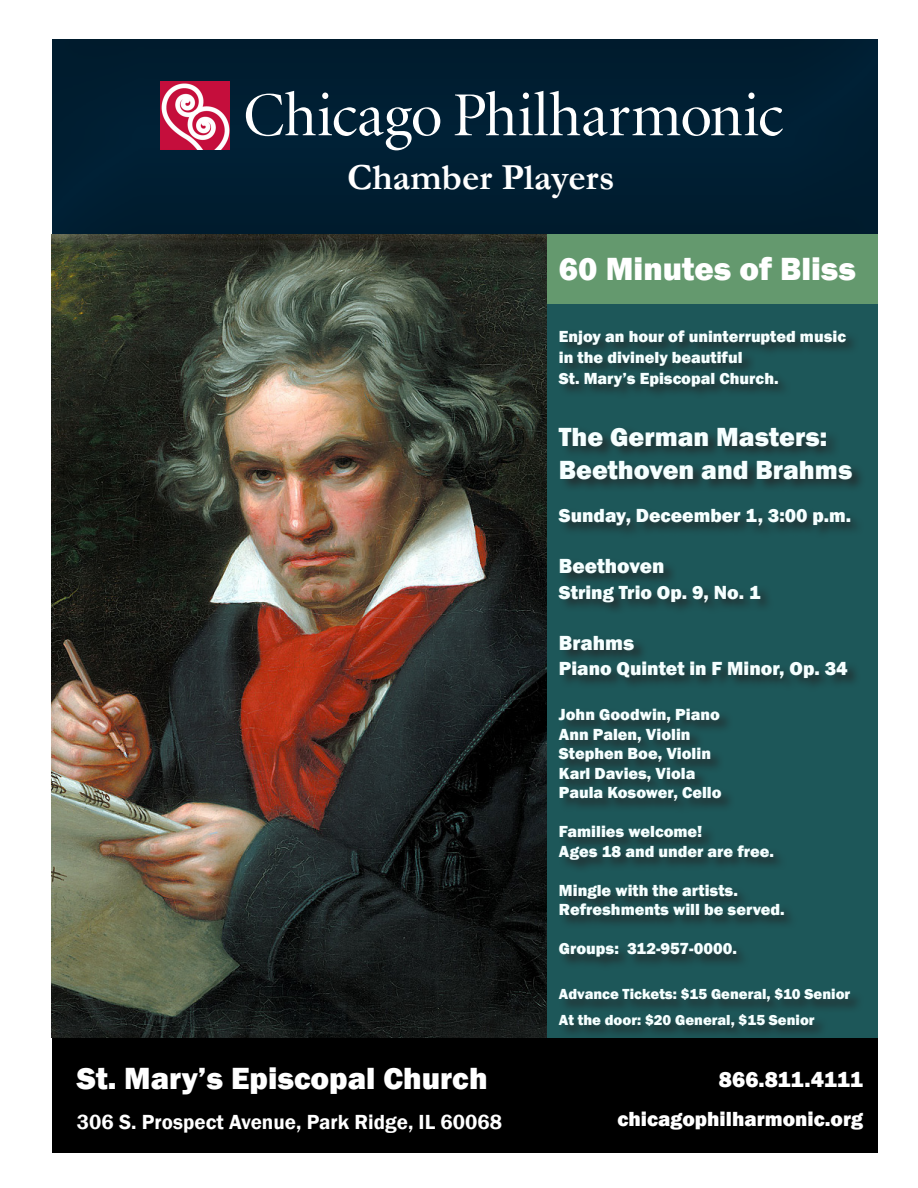
<style>
.page{position:relative;width:918px;height:1188px;background:#fff}
.page>*{position:absolute;margin:0;border:0;box-sizing:border-box;transform-origin:0 0}
.t1{font:700 37.05px "Garamond";color:#fff}
.t2{font:800 33px "Franklin Gothic";color:#fff}
.t3{font:800 31.5px "Franklin Gothic";color:#fff}
.t4{font:800 27px/33px "Franklin Gothic";color:#f6ffff}
.t5{font:800 22.5px "Franklin Gothic";letter-spacing:-.005em;color:#fff}
.t6{font:600 21px "Franklin Gothic";color:#fff}
.t7{font:800 21px "Franklin Gothic";color:#fff}
.t8{font:800 21px "Franklin Gothic";color:#f6ffff}
.t9{font:800 19.5px "Franklin Gothic";color:#f6ffff}
.t10{font:800 16.5px "Franklin Gothic";color:#f6ffff}
.t11{font:800 15px "Franklin Gothic";color:#f6ffff}
</style>
<div class="page">
<div style="left:547px;top:234px;width:331px;height:806px;background:#1d5759"></div>
<div style="left:52px;top:1038px;width:826px;height:115px;background:#000"></div>
<div style="left:50px;top:39px;width:829px;height:198px;background:#001e31"></div>
<svg style="left:246px;top:91px;width:194px;height:59px"></svg>
<svg style="left:455px;top:91px;width:328px;height:45px"></svg>
<img style="left:160px;top:81px;width:70px;height:69px">
<div style="left:547px;top:234px;width:331px;height:70px;background:#64996e"></div>
<div style="left:557px;top:329px;width:309px;height:712px;background:#231f20;opacity:.75"></div>
<img style="left:52px;top:234px;width:495px;height:804px">
<p class="t1" style="left:347px;top:152px;width:269px">Chamber Players</p>
<p class="t2" style="left:559px;top:248px;width:298px">60 Minutes of Bliss</p>
<p class="t10" style="left:559px;top:326px;width:289px">Enjoy an hour of uninterrupted music</p>
<p class="t10" style="left:559px;top:347px;width:185px">in the divinely beautiful</p>
<p class="t10" style="left:559px;top:368px;width:221px">St. Mary’s Episcopal Church.</p>
<p class="t3" style="left:77px;top:1058px;width:412px">St. Mary’s Episcopal Church</p>
<p class="t6" style="left:77px;top:1109px;width:427px">306 S. Prospect Avenue, Park Ridge, IL 60068</p>
<p class="t4" style="left:559px;top:420px;width:295px">The German Masters:<br>Beethoven and Brahms</p>
<p class="t9" style="left:559px;top:503px;width:294px">Sunday, Deceember 1, 3:00 p.m.</p>
<p class="t8" style="left:559px;top:552px;width:107px">Beethoven</p>
<p class="t9" style="left:559px;top:579px;width:203px">String Trio Op. 9, No. 1</p>
<p class="t8" style="left:559px;top:629px;width:77px">Brahms</p>
<p class="t9" style="left:559px;top:656px;width:290px">Piano Quintet in F Minor, Op. 34</p>
<p class="t10" style="left:559px;top:704px;width:162px">John Goodwin, Piano</p>
<p class="t10" style="left:559px;top:723px;width:133px">Ann Palen, Violin</p>
<p class="t10" style="left:559px;top:743px;width:154px">Stephen Boe, Violin</p>
<p class="t10" style="left:559px;top:762px;width:138px">Karl Davies, Viola</p>
<p class="t10" style="left:559px;top:782px;width:164px">Paula Kosower, Cello</p>
<p class="t10" style="left:559px;top:821px;width:145px">Families welcome!</p>
<p class="t10" style="left:559px;top:840px;width:217px">Ages 18 and under are free.</p>
<p class="t10" style="left:559px;top:879px;width:180px">Mingle with the artists.</p>
<p class="t10" style="left:559px;top:899px;width:227px">Refreshments will be served.</p>
<p class="t10" style="left:559px;top:938px;width:179px">Groups: 312-957-0000.</p>
<p class="t11" style="left:559px;top:984px;width:293px">Advance Tickets: $15 General, $10 Senior</p>
<p class="t11" style="left:559px;top:1010px;width:257px">At the door: $20 General, $15 Senior</p>
<p class="t5" style="left:719px;top:1065px;width:146px">866.811.4111</p>
<p class="t7" style="left:617px;top:1105px;width:247px">chicagophilharmonic.org</p>
</div>
